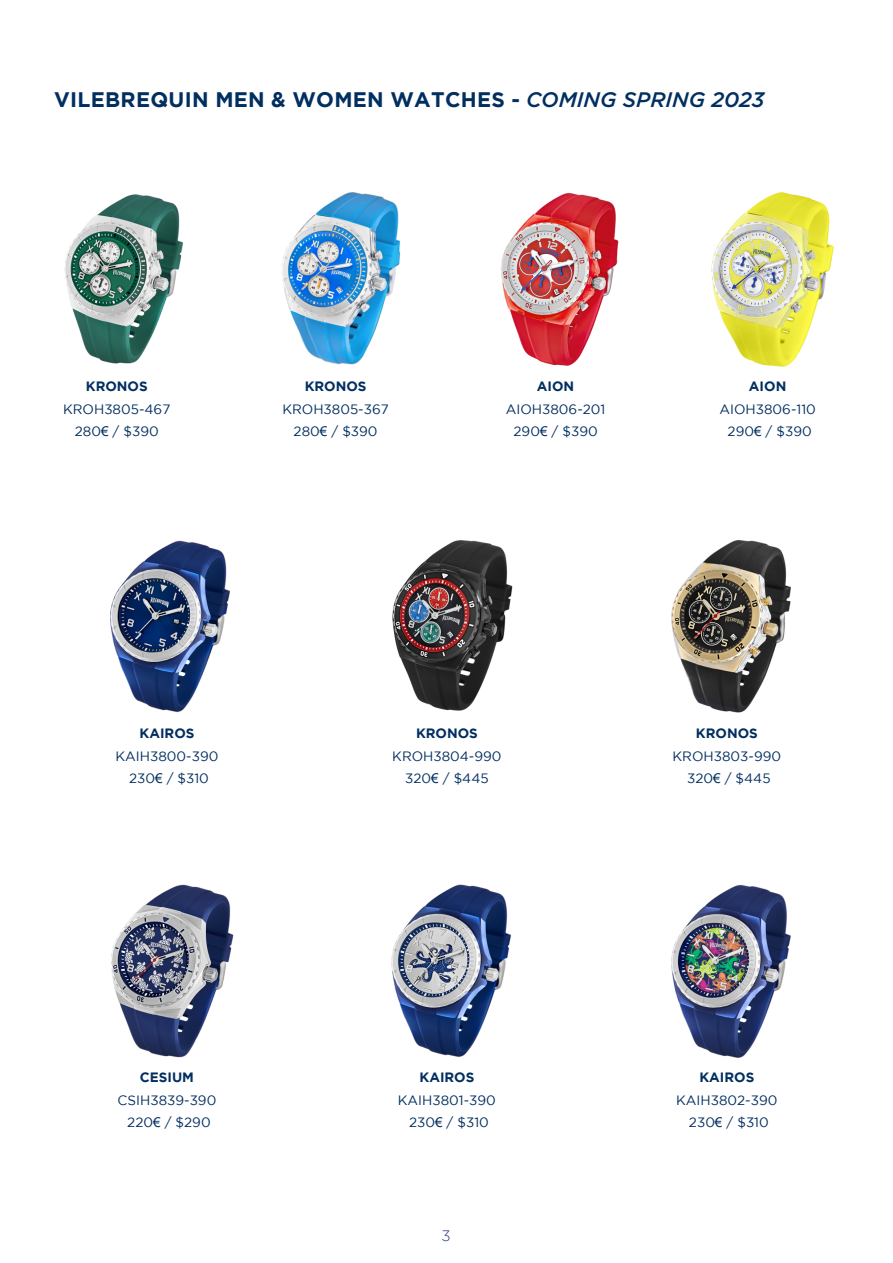
<style>
.page{position:relative;width:893px;height:1263px;background:#fff}
.page>*{position:absolute;margin:0;border:0;box-sizing:border-box;transform-origin:0 0}
.t1{font:700 21px "Gotham";letter-spacing:.015em;color:#002f60}
.t2{font:300 15px "Gotham";color:#283583}
.t3{font:13.5px/22.5px "Gotham";color:#022e5f;text-align:center}
.t4{font:700 13.5px "Gotham";color:#022e5f}
.s1{font-weight:500;font-style:italic}
.s2{font-family:"Arial"}
</style>
<div class="page">
<img style="left:64px;top:194px;width:120px;height:170px">
<img style="left:501px;top:192px;width:118px;height:174px">
<img style="left:110px;top:540px;width:120px;height:173px">
<img style="left:392px;top:540px;width:121px;height:171px">
<img style="left:671px;top:540px;width:120px;height:173px">
<img style="left:111px;top:884px;width:123px;height:174px">
<img style="left:391px;top:884px;width:120px;height:173px">
<img style="left:671px;top:884px;width:120px;height:174px">
<img style="left:282px;top:192px;width:118px;height:173px">
<img style="left:711px;top:192px;width:123px;height:175px">
<h1 class="t1" style="left:54px;top:87px;width:712px">VILEBREQUIN MEN &amp; WOMEN WATCHES - <span class="s1">COMING SPRING 2023</span></h1>
<p class="t4" style="left:86px;top:378px;width:63px">KRONOS</p>
<p class="t3" style="left:63px;top:397px;width:109px">KROH3805-467<br>280<span class="s2">€</span> / $390</p>
<p class="t4" style="left:305px;top:378px;width:63px">KRONOS</p>
<p class="t3" style="left:282px;top:397px;width:108px">KROH3805-367<br>280<span class="s2">€</span> / $390</p>
<p class="t4" style="left:537px;top:378px;width:39px">AION</p>
<p class="t3" style="left:506px;top:397px;width:101px">AIOH3806-201<br>290<span class="s2">€</span> / $390</p>
<p class="t4" style="left:749px;top:379px;width:39px">AION</p>
<p class="t3" style="left:719px;top:397px;width:98px">AIOH3806-110<br>290<span class="s2">€</span> / $390</p>
<p class="t4" style="left:140px;top:725px;width:56px">KAIROS</p>
<p class="t3" style="left:116px;top:744px;width:104px">KAIH3800-390<br>230<span class="s2">€</span> / $310</p>
<p class="t4" style="left:140px;top:1069px;width:56px">CESIUM</p>
<p class="t3" style="left:118px;top:1088px;width:100px">CSIH3839-390<br>220<span class="s2">€</span> / $290</p>
<p class="t4" style="left:416px;top:725px;width:63px">KRONOS</p>
<p class="t3" style="left:392px;top:744px;width:111px">KROH3804-990<br>320<span class="s2">€</span> / $445</p>
<p class="t4" style="left:419px;top:1069px;width:56px">KAIROS</p>
<p class="t3" style="left:398px;top:1088px;width:99px">KAIH3801-390<br>230<span class="s2">€</span> / $310</p>
<p class="t2" style="left:441px;top:1227px;width:11px">3</p>
<p class="t4" style="left:696px;top:725px;width:63px">KRONOS</p>
<p class="t3" style="left:673px;top:744px;width:110px">KROH3803-990<br>320<span class="s2">€</span> / $445</p>
<p class="t4" style="left:699px;top:1069px;width:56px">KAIROS</p>
<p class="t3" style="left:676px;top:1088px;width:103px">KAIH3802-390<br>230<span class="s2">€</span> / $310</p>
</div>
